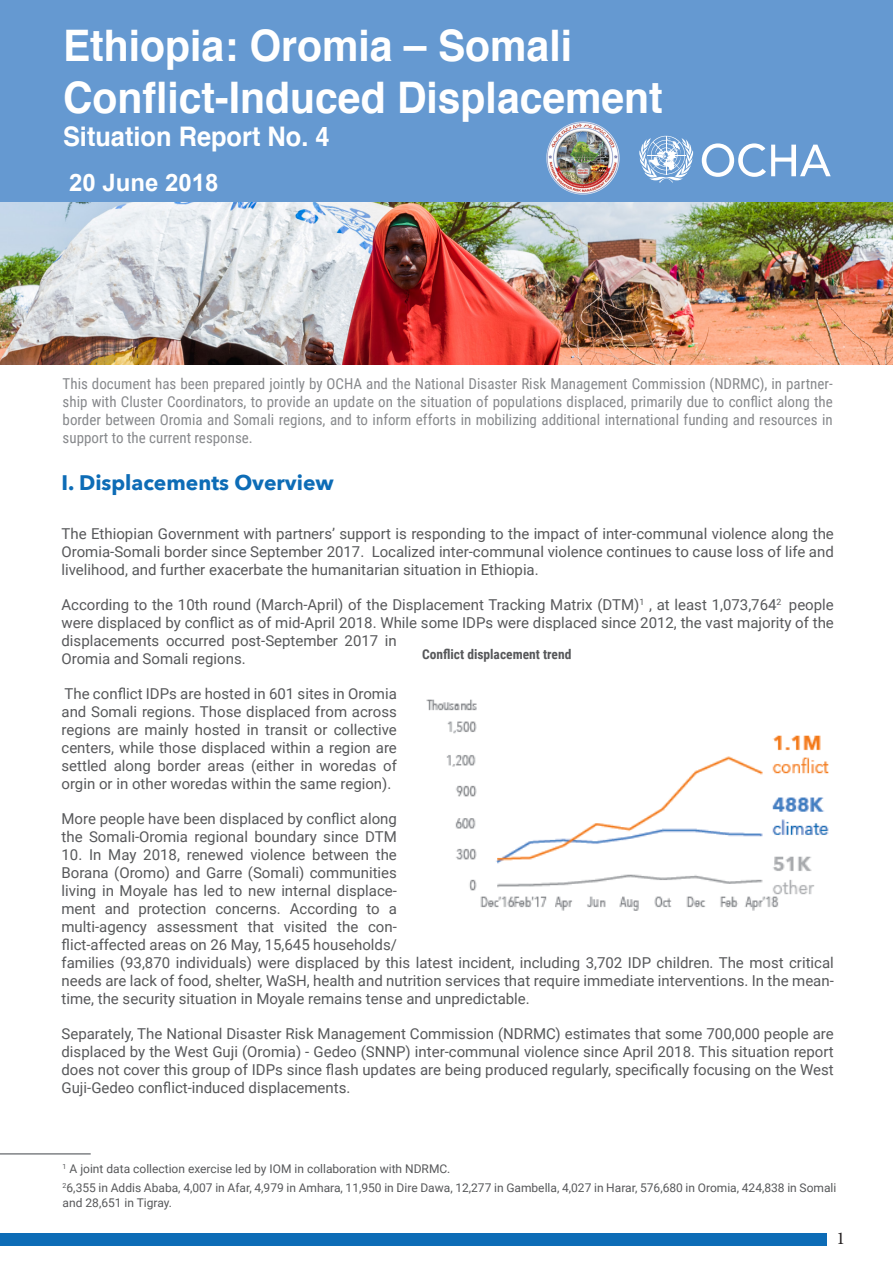
<style>
.page{position:relative;width:893px;height:1263px;background:#fff}
.page>*{position:absolute;margin:0;border:0;box-sizing:border-box;transform-origin:0 0}
.t1{font:700 43.5px/52.2px "Helvetica";color:#fff;scale:.94 1}
.t2{font:700 27px "Helvetica";color:#fff;scale:.94 1}
.t3{font:700 24px "Arial";color:#fff}
.t4{font:700 21px "Avenir Next";color:#0d6cb6}
.t5{font:18px "Minion Pro";color:#231f20}
.t6{font:15px/18px "Roboto";color:#57585a;text-align:justify}
.t7{font:15px/18px "Roboto Condensed";color:#87898c;text-align:justify}
.t8{font:700 13.5px "Roboto Condensed";color:#57585a}
.t9{font:12px/14.4px "Roboto";color:#57585a}
</style>
<div class="page">
<div style="left:0;top:0;width:893px;height:225px;background:#6599d1"></div>
<div style="left:0;top:1233px;width:826px;height:13px;background:#0d6cb6"></div>
<img style="left:546px;top:121px;width:74px;height:74px">
<svg style="left:702px;top:143px;width:129px;height:34px"></svg>
<svg style="left:639px;top:136px;width:54px;height:47px"></svg>
<img style="left:0;top:203px;width:893px;height:161px">
<img style="left:426px;top:699px;width:403px;height:212px">
<hr style="left:0;top:1153px;width:91px;height:1px;background:#808285">
<p class="t1" style="left:63px;top:20px;width:640px">Ethiopia: Oromia – Somali<br>Conflict-Induced Displacement</p>
<p class="t2" style="left:63px;top:114px;width:285px">Situation Report No. 4</p>
<p class="t3" style="left:69px;top:167px;width:151px">20 June 2018</p>
<p class="t7" style="left:63px;top:374px;width:772px">This document has been prepared jointly by OCHA and the National Disaster Risk Management Commission (NDRMC), in partner&shy;ship with Cluster Coordinators, to provide an update on the situation of populations displaced, primarily due to conflict along the border between Oromia and Somali regions, and to inform efforts in mobilizing additional international funding and resources in support to the current response.</p>
<p class="t4" style="left:62px;top:464px;width:274px">I. Displacements Overview</p>
<p class="t6" style="left:62px;top:524px;width:774px">The Ethiopian Government with partners’ support is responding to the impact of inter-communal violence along the Oromia-Somali border since September 2017. Localized inter-communal violence continues to cause loss of life and livelihood, and further exacerbate the humanitarian situation in Ethiopia.</p>
<p class="t6" style="left:62px;top:595px;width:774px;text-align:left">According to the 10th round (March-April) of the Displacement Tracking Matrix (DTM)<sup>1</sup> , at least 1,073,764<sup>2</sup> people were displaced by conflict as of mid-April 2018. While some IDPs were displaced since 2012, the vast majority of the displacements occurred post-September 2017 in<br>Oromia and Somali regions.</p>
<p class="t6" style="left:62px;top:684px;width:337px">The conflict IDPs are hosted in 601 sites in Oromia and Somali regions. Those displaced from across regions are mainly hosted in transit or collective centers, while those displaced within a region are settled along border areas (either in woredas of orgin or in other woredas within the same region).</p>
<p class="t6" style="left:62px;top:809px;width:337px">More people have been displaced by conflict along the Somali-Oromia regional boundary since DTM</p>
<p class="t6" style="left:62px;top:845px;width:774px;text-align:left">10. In May 2018, renewed violence between the<br>Borana (Oromo) and Garre (Somali) communities<br>living in Moyale has led to new internal displace-<br>ment and protection concerns. According to a<br>multi-agency assessment that visited the con-<br>flict-affected areas on 26 May, 15,645 households/<br>families (93,870 individuals) were displaced by this latest incident, including 3,702 IDP children. The most critical needs are lack of food, shelter, WaSH, health and nutrition services that require immediate interventions. In the mean&shy;time, the security situation in Moyale remains tense and unpredictable.</p>
<p class="t6" style="left:62px;top:1024px;width:774px">Separately, The National Disaster Risk Management Commission (NDRMC) estimates that some 700,000 people are displaced by the West Guji (Oromia) - Gedeo (SNNP) inter-communal violence since April 2018. This situation report does not cover this group of IDPs since flash updates are being produced regularly, specifically focusing on the West Guji-Gedeo conflict-induced displacements.</p>
<p class="t8" style="left:422px;top:644px;width:151px">Conflict displacement trend</p>
<p class="t9" style="left:63px;top:1161px;width:389px"><sup>1</sup> A joint data collection exercise led by IOM in collaboration with NDRMC.</p>
<p class="t9" style="left:63px;top:1180px;width:775px"><sup>2</sup>6,355 in Addis Ababa, 4,007 in Afar, 4,979 in Amhara, 11,950 in Dire Dawa, 12,277 in Gambella, 4,027 in Harar, 576,680 in Oromia, 424,838 in Somali and 28,651 in Tigray.</p>
<p class="t5" style="left:836px;top:1226px;width:10px">1</p>
</div>
